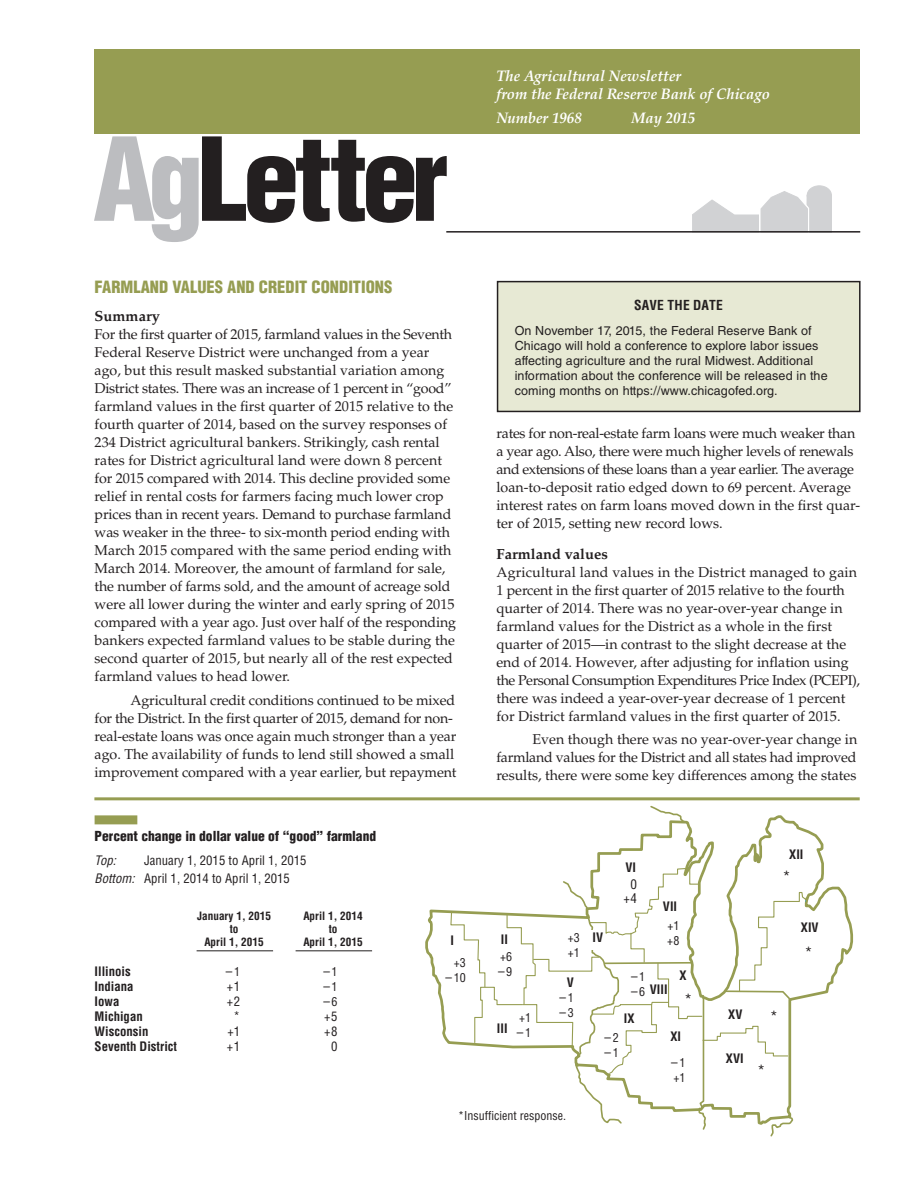
<style>
.page{position:relative;width:918px;height:1188px;background:#fff}
.page>*{position:absolute;margin:0;border:0;box-sizing:border-box;transform-origin:0 0}
.t1{font:900 condensed 112.5px "Helvetica LT Std";letter-spacing:-.05em;color:#231f20}
.headline{font:900 condensed 16.5px "Helvetica LT Std";color:#969d52}
.map_table{font:condensed 16.5px "Helvetica LT Std";color:#231f20}
.t2{font:italic 700 15.3px/18px "Palatino LT Std";color:#fff}
.subhead_1{font:700 14.7px "Palatino LT Std";color:#231f20}
.body_text__no_paragr{font:14.25px/18px "Palatino LT Std";color:#231f20}
.body_text{font:14.25px/18px "Palatino LT Std";letter-spacing:-.01em;color:#231f20}
.chttitle{font:900 condensed 13.5px "Helvetica LT Std";color:#231f20}
.box_info{font:700 condensed 13.5px "Helvetica LT Std";letter-spacing:.025em;color:#231f20}
.map_table-2{font:condensed 13.05px "Helvetica LT Std";color:#231f20}
.map_table-3{font:700 condensed 12.75px "Helvetica LT Std";color:#231f20}
.map_table-4{font:condensed 12.75px "Helvetica LT Std";color:#231f20}
.map_table-5{font:italic condensed 12.75px "Helvetica LT Std";color:#231f20}
.box_info-2{font:12.6px/15px "Helvetica LT Std";letter-spacing:.01em;color:#231f20}
.map_table-6{font:condensed 12px "Helvetica LT Std";color:#231f20}
.map_table-7{font:700 condensed 11.25px "Helvetica LT Std";color:#231f20}
.s1{color:#bcbdc0}
.s2{font-size:12px}
.s3{font-size:13.05px}
</style>
<div class="page">
<div style="left:94px;top:49px;width:766px;height:85px;background:#969d52"></div>
<div style="left:807px;top:186px;width:24px;height:19px;background:#d1d2d4;border-radius:50%"></div>
<div style="left:807px;top:186px;width:24px;height:19px;border:1px solid #d1d2d4;border-radius:50%"></div>
<svg style="left:692px;top:191px;width:140px;height:40px"></svg>
<hr style="left:446px;top:231px;width:414px;height:2px;background:#231f20">
<svg style="left:425px;top:909px;width:25px;height:135px"></svg>
<svg style="left:597px;top:815px;width:257px;height:182px"></svg>
<svg style="left:450px;top:867px;width:358px;height:270px"></svg>
<div style="left:95px;top:815px;width:42px;height:9px;background:#969d52"></div>
<hr style="left:94px;top:797px;width:766px;height:3px;background:#969d52">
<hr style="left:197px;top:950px;width:76px;height:1px;background:#231f20">
<hr style="left:296px;top:950px;width:76px;height:1px;background:#231f20">
<div style="left:498px;top:282px;width:362px;height:129px;background:#e7e9d4"></div>
<div style="left:497px;top:281px;width:364px;height:131px;border:2px solid #231f20"></div>
<img style="left:230px;top:364px;width:458px;height:460px">
<p class="t1" style="left:93px;top:108px;width:357px"><span class="s1">Ag</span>Letter</p>
<p class="headline" style="left:95px;top:276px;width:299px">FARMLAND VALUES AND CREDIT CONDITIONS</p>
<p class="subhead_1" style="left:95px;top:308px;width:67px">Summary</p>
<p class="body_text__no_paragr" style="left:95px;top:326px;width:363px">For the first quarter of 2015, farmland values in the Seventh Federal Reserve District were unchanged from a year ago, but this result masked substantial variation among District states. There was an increase of 1 percent in “good” farmland values in the first quarter of 2015 relative to the fourth quarter of 2014, based on the survey responses of 234 District agricultural bankers. Strikingly, cash rental rates for District agricultural land were down 8 percent for 2015 compared with 2014. This decline provided some relief in rental costs for farmers facing much lower crop prices than in recent years. Demand to purchase farmland was weaker in the three- to six-month period ending with March 2015 compared with the same period ending with March 2014. Moreover, the amount of farmland for sale, the number of farms sold, and the amount of acreage sold were all lower during the winter and early spring of 2015 compared with a year ago. Just over half of the responding bankers expected farmland values to be stable during the second quarter of 2015, but nearly all of the rest expected farmland values to head lower.</p>
<p class="body_text" style="left:95px;top:691px;width:363px;text-indent:36px">Agricultural credit conditions continued to be mixed for the District. In the first quarter of 2015, demand for non&shy;real-estate loans was once again much stronger than a year ago. The availability of funds to lend still showed a small improvement compared with a year earlier, but repayment</p>
<p class="chttitle" style="left:95px;top:827px;width:283px">Percent change in dollar value of “good” farmland</p>
<p class="map_table-5" style="left:95px;top:852px;width:23px">Top:</p>
<p class="map_table-5" style="left:95px;top:870px;width:42px">Bottom:</p>
<p class="map_table-4" style="left:144px;top:852px;width:164px">January 1, 2015 to April 1, 2015</p>
<p class="map_table-4" style="left:144px;top:870px;width:147px">April 1, 2014 to April 1, 2015</p>
<p class="map_table-7" style="left:197px;top:909px;width:75px">January 1, 2015</p>
<p class="map_table-7" style="left:303px;top:909px;width:61px">April 1, 2014</p>
<p class="map_table-7" style="left:230px;top:922px;width:10px">to</p>
<p class="map_table-7" style="left:329px;top:922px;width:10px">to</p>
<p class="map_table-7" style="left:204px;top:935px;width:61px">April 1, 2015</p>
<p class="map_table-7" style="left:303px;top:935px;width:61px">April 1, 2015</p>
<p class="map_table-3" style="left:95px;top:963px;width:38px">Illinois</p>
<p class="map_table-2" style="left:226px;top:963px;width:16px">–<span class="s2">1</span></p>
<p class="map_table-2" style="left:323px;top:963px;width:16px">–<span class="s2">1</span></p>
<p class="map_table-3" style="left:95px;top:978px;width:40px">Indiana</p>
<p class="map_table-4" style="left:227px;top:978px;width:15px">+1</p>
<p class="map_table-2" style="left:323px;top:978px;width:16px">–<span class="s2">1</span></p>
<p class="map_table-3" style="left:95px;top:993px;width:26px">Iowa</p>
<p class="map_table-4" style="left:227px;top:993px;width:15px">+2</p>
<p class="map_table-2" style="left:323px;top:993px;width:16px">–<span class="s2">6</span></p>
<p class="map_table-3" style="left:95px;top:1008px;width:50px">Michigan</p>
<p class="map_table-2" style="left:234px;top:1008px;width:8px">*</p>
<p class="map_table-4" style="left:324px;top:1008px;width:15px">+5</p>
<p class="map_table-3" style="left:95px;top:1023px;width:55px">Wisconsin</p>
<p class="map_table-4" style="left:227px;top:1023px;width:14px">+1</p>
<p class="map_table-4" style="left:324px;top:1023px;width:15px">+8</p>
<p class="map_table-3" style="left:95px;top:1038px;width:84px">Seventh District</p>
<p class="map_table-4" style="left:227px;top:1038px;width:15px">+1</p>
<p class="map_table-4" style="left:331px;top:1038px;width:8px">0</p>
<p class="map_table-3" style="left:451px;top:932px;width:5px">I</p>
<p class="map_table-6" style="left:454px;top:955px;width:13px">+3</p>
<p class="map_table-6" style="left:446px;top:970px;width:22px"><span class="s3">–</span>10</p>
<p class="t2" style="left:496px;top:67px;width:275px">The Agricultural Newsletter<br>from the Federal Reserve Bank of Chicago</p>
<p class="t2" style="left:496px;top:109px;width:87px">Number 1968</p>
<p class="t2" style="left:631px;top:109px;width:65px">May 2015</p>
<p class="box_info" style="left:634px;top:296px;width:90px">SAVE THE DATE</p>
<p class="box_info-2" style="left:515px;top:323px;width:314px">On November 17, 2015, the Federal Reserve Bank of Chicago will hold a conference to explore labor issues affecting agriculture and the rural Midwest. Additional information about the conference will be released in the coming months on https://www.chicagofed.org.</p>
<p class="body_text" style="left:496px;top:424px;width:365px">rates for non-real-estate farm loans were much weaker than a year ago. Also, there were much higher levels of renewals and extensions of these loans than a year earlier. The average loan-to-deposit ratio edged down to 69 percent. Average interest rates on farm loans moved down in the first quar&shy;ter of 2015, setting new record lows.</p>
<p class="subhead_1" style="left:496px;top:545px;width:113px">Farmland values</p>
<p class="body_text__no_paragr" style="left:496px;top:563px;width:365px">Agricultural land values in the District managed to gain 1 percent in the first quarter of 2015 relative to the fourth quarter of 2014. There was no year-over-year change in farmland values for the District as a whole in the first quarter of 2015—in contrast to the slight decrease at the end of 2014. However, after adjusting for inflation using the Personal Consumption Expenditures Price Index (PCEPI), there was indeed a year-over-year decrease of 1 percent for District farmland values in the first quarter of 2015.</p>
<p class="body_text" style="left:496px;top:731px;width:362px;text-align:justify;text-indent:36px">Even though there was no year-over-year change in farmland values for the District and all states had improved results, there were some key differences among the states</p>
<p class="map_table-3" style="left:789px;top:846px;width:16px">XII</p>
<p class="map_table-3" style="left:625px;top:859px;width:12px">VI</p>
<p class="map_table" style="left:782px;top:867px;width:10px">*</p>
<p class="map_table-2" style="left:630px;top:876px;width:8px">0</p>
<p class="map_table-2" style="left:623px;top:890px;width:15px">+4</p>
<p class="map_table-3" style="left:663px;top:898px;width:16px">VII</p>
<p class="map_table-3" style="left:501px;top:931px;width:9px">II</p>
<p class="map_table-6" style="left:500px;top:949px;width:13px">+6</p>
<p class="map_table-2" style="left:498px;top:963px;width:16px">–<span class="s2">9</span></p>
<p class="map_table-3" style="left:497px;top:1020px;width:12px">III</p>
<p class="map_table-6" style="left:519px;top:1010px;width:13px">+1</p>
<p class="map_table-2" style="left:517px;top:1024px;width:16px">–<span class="s2">1</span></p>
<p class="map_table-6" style="left:568px;top:930px;width:13px">+3</p>
<p class="map_table-6" style="left:568px;top:945px;width:13px">+1</p>
<p class="map_table-3" style="left:567px;top:975px;width:9px">V</p>
<p class="map_table-2" style="left:560px;top:989px;width:16px">–<span class="s2">1</span></p>
<p class="map_table-2" style="left:560px;top:1004px;width:16px">–<span class="s2">3</span></p>
<p class="map_table-3" style="left:592px;top:930px;width:12px">IV</p>
<p class="map_table-6" style="left:668px;top:918px;width:13px">+1</p>
<p class="map_table-6" style="left:667px;top:933px;width:14px">+8</p>
<p class="map_table-2" style="left:631px;top:968px;width:16px">–<span class="s2">1</span></p>
<p class="map_table-2" style="left:631px;top:983px;width:16px">–<span class="s2">6</span></p>
<p class="map_table-3" style="left:650px;top:981px;width:19px">VIII</p>
<p class="map_table-3" style="left:624px;top:1011px;width:12px">IX</p>
<p class="map_table-3" style="left:679px;top:967px;width:9px">X</p>
<p class="map_table" style="left:684px;top:990px;width:10px">*</p>
<p class="map_table-2" style="left:605px;top:1029px;width:16px">–<span class="s2">2</span></p>
<p class="map_table-2" style="left:605px;top:1044px;width:16px">–<span class="s2">1</span></p>
<p class="map_table-3" style="left:670px;top:1029px;width:12px">XI</p>
<p class="map_table-2" style="left:671px;top:1054px;width:16px">–<span class="s2">1</span></p>
<p class="map_table-6" style="left:673px;top:1070px;width:13px">+1</p>
<p class="map_table-3" style="left:728px;top:1007px;width:16px">XV</p>
<p class="map_table-3" style="left:726px;top:1050px;width:19px">XVI</p>
<p class="map_table" style="left:770px;top:1007px;width:10px">*</p>
<p class="map_table" style="left:757px;top:1060px;width:10px">*</p>
<p class="map_table-3" style="left:801px;top:919px;width:19px">XIV</p>
<p class="map_table" style="left:804px;top:943px;width:10px">*</p>
<p class="map_table-6" style="left:458px;top:1108px;width:109px">*Insufficient response.</p>
</div>
